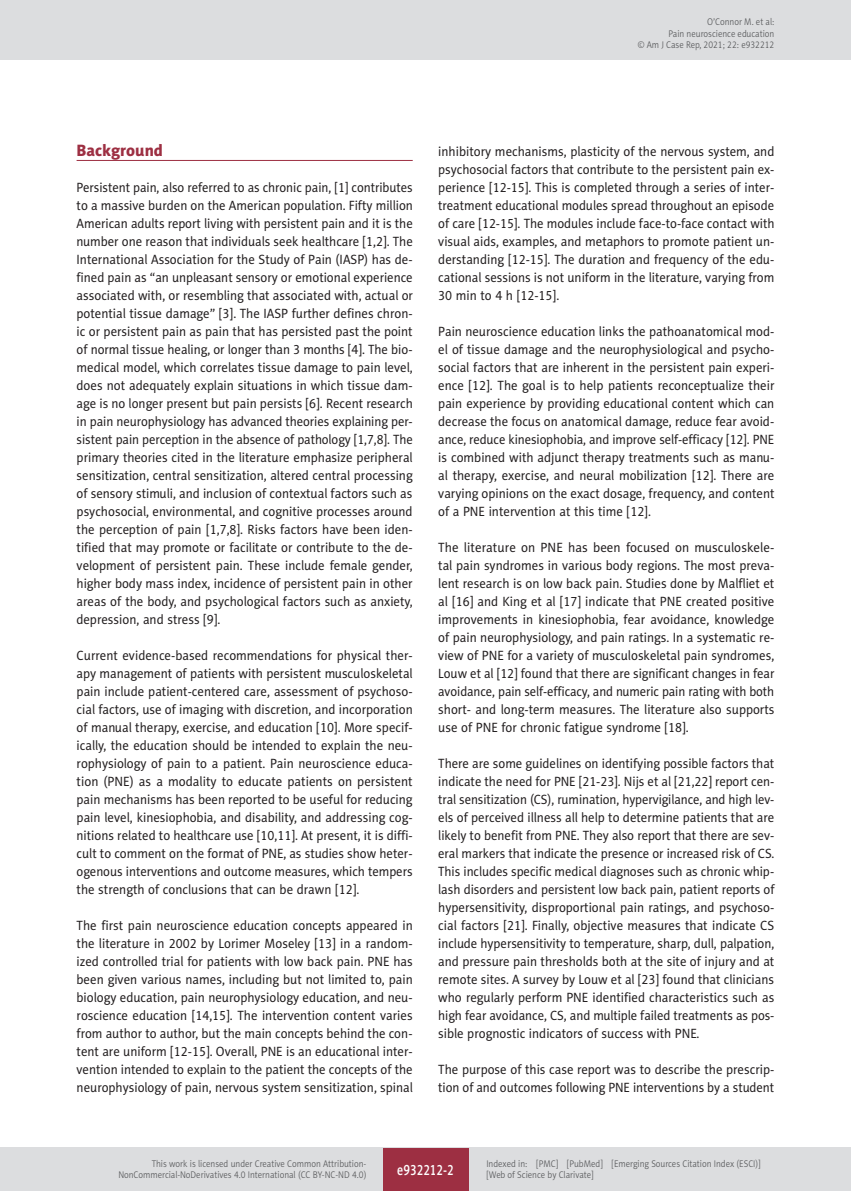
<style>
.page{position:relative;width:851px;height:1191px;background:#fff}
.page>*{position:absolute;margin:0;border:0;box-sizing:border-box;transform-origin:0 0}
.AJCR_Headline_1{font:16.5px "Naomi Sans EFN Heavy";color:#9d2f42}
.AJCR_e-PAGINA{font:15px "Naomi Sans EFN Medium";color:#fff;scale:.8 1}
.AJCR_Body{font:13.5px/18px "Naomi Sans EFN";color:#231f20;text-align:justify;scale:.95 1}
.AJCR_Body-2{font:13.5px/18px "Naomi Sans EFN";color:#231f20;text-align:justify;scale:.94 1}
.AJCR_Body-3{font:13.5px/18px "Naomi Sans EFN";color:#231f20;text-align:justify;scale:.96 1}
.AJCR_pagina_zywa{font:9.75px/11.2px "Naomi Sans EFN Light";color:#57585a;text-align:right;scale:.9 1}
.AJCR_pagina_sygnatur{font:9.75px "Naomi Sans EFN Light";color:#57585a;scale:.9 1}
</style>
<div class="page">
<hr style="left:77px;top:160px;width:335px;height:1px;background:#9d2f42">
<div style="left:0;top:0;width:850px;height:60px;background:#dcdddf"></div>
<hr style="left:850px;top:0;width:1px;height:60px;background:#dcdddf">
<div style="left:0;top:1148px;width:850px;height:43px;background:#dcdddf"></div>
<div style="left:383px;top:1147px;width:85px;height:43px;background:#9d2f42"></div>
<p class="AJCR_pagina_zywa" style="left:668px;top:16px;width:119px">O’Connor M. et al:<br>Pain neuroscience education</p>
<p class="AJCR_pagina_sygnatur" style="left:637px;top:39px;width:153px">© Am J Case Rep, 2021; 22: e932212</p>
<p class="AJCR_Headline_1" style="left:77px;top:140px;width:88px">Background</p>
<p class="AJCR_Body-2" style="left:77px;top:178px;width:359px">Persistent pain, also referred to as chronic pain, [1] contributes to a massive burden on the American population. Fifty million American adults report living with persistent pain and it is the number one reason that individuals seek healthcare [1,2]. The International Association for the Study of Pain (IASP) has de&shy;fined pain as “an unpleasant sensory or emotional experience associated with, or resembling that associated with, actual or potential tissue damage” [3]. The IASP further defines chron&shy;ic or persistent pain as pain that has persisted past the point of normal tissue healing, or longer than 3 months [4]. The bio&shy;medical model, which correlates tissue damage to pain level, does not adequately explain situations in which tissue dam&shy;age is no longer present but pain persists [6]. Recent research in pain neurophysiology has advanced theories explaining per&shy;sistent pain perception in the absence of pathology [1,7,8]. The primary theories cited in the literature emphasize peripheral sensitization, central sensitization, altered central processing of sensory stimuli, and inclusion of contextual factors such as psychosocial, environmental, and cognitive processes around the perception of pain [1,7,8]. Risks factors have been iden&shy;tified that may promote or facilitate or contribute to the de&shy;velopment of persistent pain. These include female gender, higher body mass index, incidence of persistent pain in other areas of the body, and psychological factors such as anxiety, depression, and stress [9].</p>
<p class="AJCR_Body" style="left:77px;top:646px;width:355px">Current evidence-based recommendations for physical ther&shy;apy management of patients with persistent musculoskeletal pain include patient-centered care, assessment of psychoso&shy;cial factors, use of imaging with discretion, and incorporation of manual therapy, exercise, and education [10]. More specif&shy;ically, the education should be intended to explain the neu&shy;rophysiology of pain to a patient. Pain neuroscience educa&shy;tion (PNE) as a modality to educate patients on persistent pain mechanisms has been reported to be useful for reducing pain level, kinesiophobia, and disability, and addressing cog&shy;nitions related to healthcare use [10,11]. At present, it is diffi&shy;cult to comment on the format of PNE, as studies show heter&shy;ogenous interventions and outcome measures, which tempers the strength of conclusions that can be drawn [12].</p>
<p class="AJCR_Body" style="left:77px;top:916px;width:355px">The first pain neuroscience education concepts appeared in the literature in 2002 by Lorimer Moseley [13] in a random&shy;ized controlled trial for patients with low back pain. PNE has been given various names, including but not limited to, pain biology education, pain neurophysiology education, and neu&shy;roscience education [14,15]. The intervention content varies from author to author, but the main concepts behind the con&shy;tent are uniform [12-15]. Overall, PNE is an educational inter&shy;vention intended to explain to the patient the concepts of the neurophysiology of pain, nervous system sensitization, spinal</p>
<p class="AJCR_Body" style="left:438px;top:142px;width:355px">inhibitory mechanisms, plasticity of the nervous system, and psychosocial factors that contribute to the persistent pain ex&shy;perience [12-15]. This is completed through a series of inter&shy;treatment educational modules spread throughout an episode of care [12-15]. The modules include face-to-face contact with visual aids, examples, and metaphors to promote patient un&shy;derstanding [12-15]. The duration and frequency of the edu&shy;cational sessions is not uniform in the literature, varying from 30 min to 4 h [12-15].</p>
<p class="AJCR_Body" style="left:438px;top:322px;width:355px">Pain neuroscience education links the pathoanatomical mod&shy;el of tissue damage and the neurophysiological and psycho&shy;social factors that are inherent in the persistent pain experi&shy;ence [12]. The goal is to help patients reconceptualize their pain experience by providing educational content which can decrease the focus on anatomical damage, reduce fear avoid&shy;ance, reduce kinesiophobia, and improve self-efficacy [12]. PNE is combined with adjunct therapy treatments such as manu&shy;al therapy, exercise, and neural mobilization [12]. There are varying opinions on the exact dosage, frequency, and content of a PNE intervention at this time [12].</p>
<p class="AJCR_Body-3" style="left:438px;top:538px;width:351px">The literature on PNE has been focused on musculoskele&shy;tal pain syndromes in various body regions. The most preva&shy;lent research is on low back pain. Studies done by Malfliet et al [16] and King et al [17] indicate that PNE created positive improvements in kinesiophobia, fear avoidance, knowledge of pain neurophysiology, and pain ratings. In a systematic re&shy;view of PNE for a variety of musculoskeletal pain syndromes, Louw et al [12] found that there are significant changes in fear avoidance, pain self-efficacy, and numeric pain rating with both short- and long-term measures. The literature also supports use of PNE for chronic fatigue syndrome [18].</p>
<p class="AJCR_Body" style="left:438px;top:754px;width:355px">There are some guidelines on identifying possible factors that indicate the need for PNE [21-23]. Nijs et al [21,22] report cen&shy;tral sensitization (CS), rumination, hypervigilance, and high lev&shy;els of perceived illness all help to determine patients that are likely to benefit from PNE. They also report that there are sev&shy;eral markers that indicate the presence or increased risk of CS.<br>This includes specific medical diagnoses such as chronic whip&shy;lash disorders and persistent low back pain, patient reports of hypersensitivity, disproportional pain ratings, and psychoso&shy;cial factors [21]. Finally, objective measures that indicate CS include hypersensitivity to temperature, sharp, dull, palpation, and pressure pain thresholds both at the site of injury and at remote sites. A survey by Louw et al [23] found that clinicians who regularly perform PNE identified characteristics such as high fear avoidance, CS, and multiple failed treatments as pos&shy;sible prognostic indicators of success with PNE.</p>
<p class="AJCR_Body" style="left:438px;top:1060px;width:355px">The purpose of this case report was to describe the prescrip&shy;tion of and outcomes following PNE interventions by a student</p>
<p class="AJCR_pagina_zywa" style="left:118px;top:1158px;width:277px">This work is licensed under Creative Common Attribution-<br>NonCommercial-NoDerivatives 4.0 International (CC BY-NC-ND 4.0)</p>
<p class="AJCR_e-PAGINA" style="left:397px;top:1160px;width:72px">e932212-2</p>
<p class="AJCR_pagina_zywa" style="left:486px;top:1158px;width:306px;text-align:left">Indexed in: [PMC] [PubMed] [Emerging Sources Citation Index (ESCI)] [Web of Science by Clarivate]</p>
</div>
